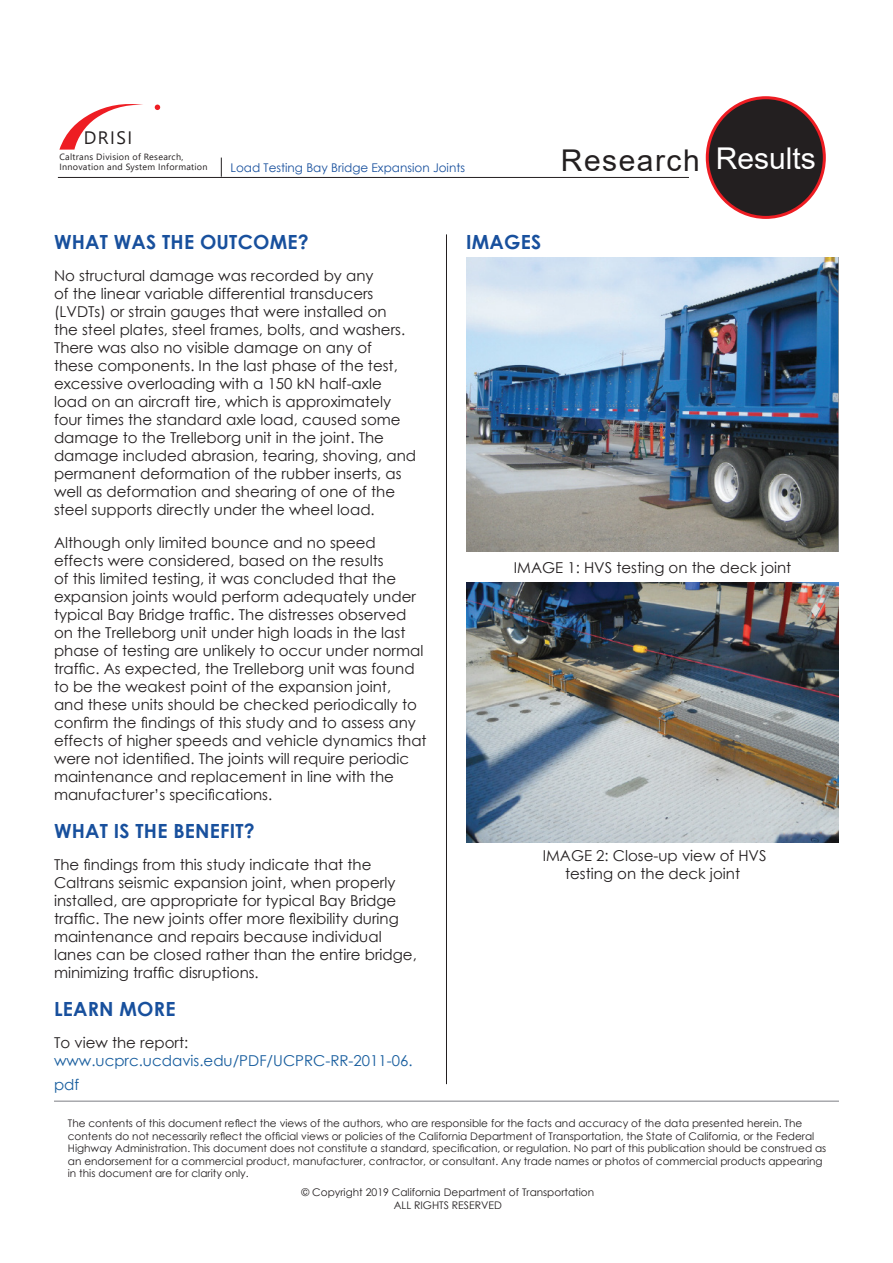
<style>
.page{position:relative;width:893px;height:1263px;background:#fff}
.page>*{position:absolute;margin:0;border:0;box-sizing:border-box;transform-origin:0 0}
.t1{font:30px "Arial";letter-spacing:.05em;color:#231f20}
.Heading_level_1_for{font:700 19.5px "Century Gothic";letter-spacing:.01em;color:#18509d}
.t2{font:18px "Segoe UI";letter-spacing:.08em;color:#231f20}
.Heading_level_1_for-2{font:15px/18px "Century Gothic";color:#231f20}
.Body_Copy{font:15px/18px "Century Gothic";color:#231f20}
.Heading_level_1_for-3{font:15px/18px "Century Gothic";color:#175d9e}
.t3{font:12px "Century Gothic";color:#18509d}
.t4{font:10.5px/12.6px "Century Gothic";color:#231f20}
.t5{font:9px/10.8px "Segoe UI";letter-spacing:.03em;color:#231f20}
.s1{color:#fff}
.s2{color:#231f20}
</style>
<div class="page">
<hr style="left:58px;top:177px;width:631px;height:1px;background:#231f20">
<svg style="left:221px;top:158px;width:1px;height:19px"></svg>
<hr style="left:446px;top:234px;width:1px;height:850px;background:#231f20">
<div style="left:707px;top:98px;width:117px;height:119px;background:#231f20;border-radius:50%"></div>
<div style="left:706px;top:96px;width:120px;height:123px;border:3px solid #ee1d23;border-radius:50%"></div>
<svg style="left:59px;top:104px;width:84px;height:46px"></svg>
<svg style="left:155px;top:105px;width:5px;height:5px"></svg>
<hr style="left:54px;top:1100px;width:785px;height:2px;background:#a8a9ad">
<img style="left:466px;top:258px;width:373px;height:293px">
<img style="left:466px;top:582px;width:373px;height:261px">
<p class="t2" style="left:84px;top:120px;width:50px">DRISI</p>
<p class="t5" style="left:59px;top:150px;width:150px">Caltrans Division of Research,<br>Innovation and System Information</p>
<p class="t3" style="left:230px;top:159px;width:236px">Load Testing Bay Bridge Expansion Joints</p>
<h1 class="t1" style="left:561px;top:140px;width:256px">Research <span class="s1">Results</span></h1>
<p class="Heading_level_1_for" style="left:54px;top:227px;width:256px">WHAT WAS THE OUTCOME?</p>
<p class="Heading_level_1_for-2" style="left:54px;top:267px;width:364px">No structural damage was recorded by any<br>of the linear variable differential transducers (LVDTs) or strain gauges that were installed on<br>the steel plates, steel frames, bolts, and washers.<br>There was also no visible damage on any of<br>these components. In the last phase of the test, excessive overloading with a 150 kN half-axle load on an aircraft tire, which is approximately four times the standard axle load, caused some damage to the Trelleborg unit in the joint. The damage included abrasion, tearing, shoving, and permanent deformation of the rubber inserts, as well as deformation and shearing of one of the steel supports directly under the wheel load.</p>
<p class="Heading_level_1_for-2" style="left:54px;top:533px;width:374px">Although only limited bounce and no speed effects were considered, based on the results<br>of this limited testing, it was concluded that the expansion joints would perform adequately under typical Bay Bridge traffic. The distresses observed on the Trelleborg unit under high loads in the last phase of testing are unlikely to occur under normal traffic. As expected, the Trelleborg unit was found to be the weakest point of the expansion joint,<br>and these units should be checked periodically to confirm the findings of this study and to assess any effects of higher speeds and vehicle dynamics that were not identified. The joints will require periodic maintenance and replacement in line with the manufacturer’s specifications.</p>
<p class="Heading_level_1_for" style="left:54px;top:816px;width:202px">WHAT IS THE BENEFIT?</p>
<p class="Body_Copy" style="left:54px;top:855px;width:364px">The findings from this study indicate that the Caltrans seismic expansion joint, when properly installed, are appropriate for typical Bay Bridge traffic. The new joints offer more flexibility during maintenance and repairs because individual lanes can be closed rather than the entire bridge, minimizing traffic disruptions.</p>
<p class="Heading_level_1_for" style="left:54px;top:994px;width:123px">LEARN MORE</p>
<p class="Heading_level_1_for-3" style="left:54px;top:1034px;width:360px"><span class="s2">To view the report: </span>www.ucprc.ucdavis.edu/PDF/UCPRC-RR-2011-06.</p>
<p class="Heading_level_1_for-3" style="left:54px;top:1075px;width:27px">pdf</p>
<p class="Heading_level_1_for" style="left:466px;top:227px;width:77px">IMAGES</p>
<p class="Heading_level_1_for-2" style="left:514px;top:558px;width:279px">IMAGE 1: HVS testing on the deck joint</p>
<p class="Heading_level_1_for-2" style="left:543px;top:846px;width:225px;text-align:center">IMAGE 2: Close-up view of HVS testing on the deck joint</p>
<p class="t4" style="left:68px;top:1117px;width:760px">The contents of this document reflect the views of the authors, who are responsible for the facts and accuracy of the data presented herein. The contents do not necessarily reflect the official views or policies of the California Department of Transportation, the State of California, or the Federal Highway Administration. This document does not constitute a standard, specification, or regulation. No part of this publication should be construed as an endorsement for a commercial product, manufacturer, contractor, or consultant. Any trade names or photos of commercial products appearing in this document are for clarity only.</p>
<p class="t4" style="left:302px;top:1186px;width:294px">© Copyright 2019 California Department of Transportation</p>
<p class="t4" style="left:394px;top:1198px;width:110px">ALL RIGHTS RESERVED</p>
</div>
